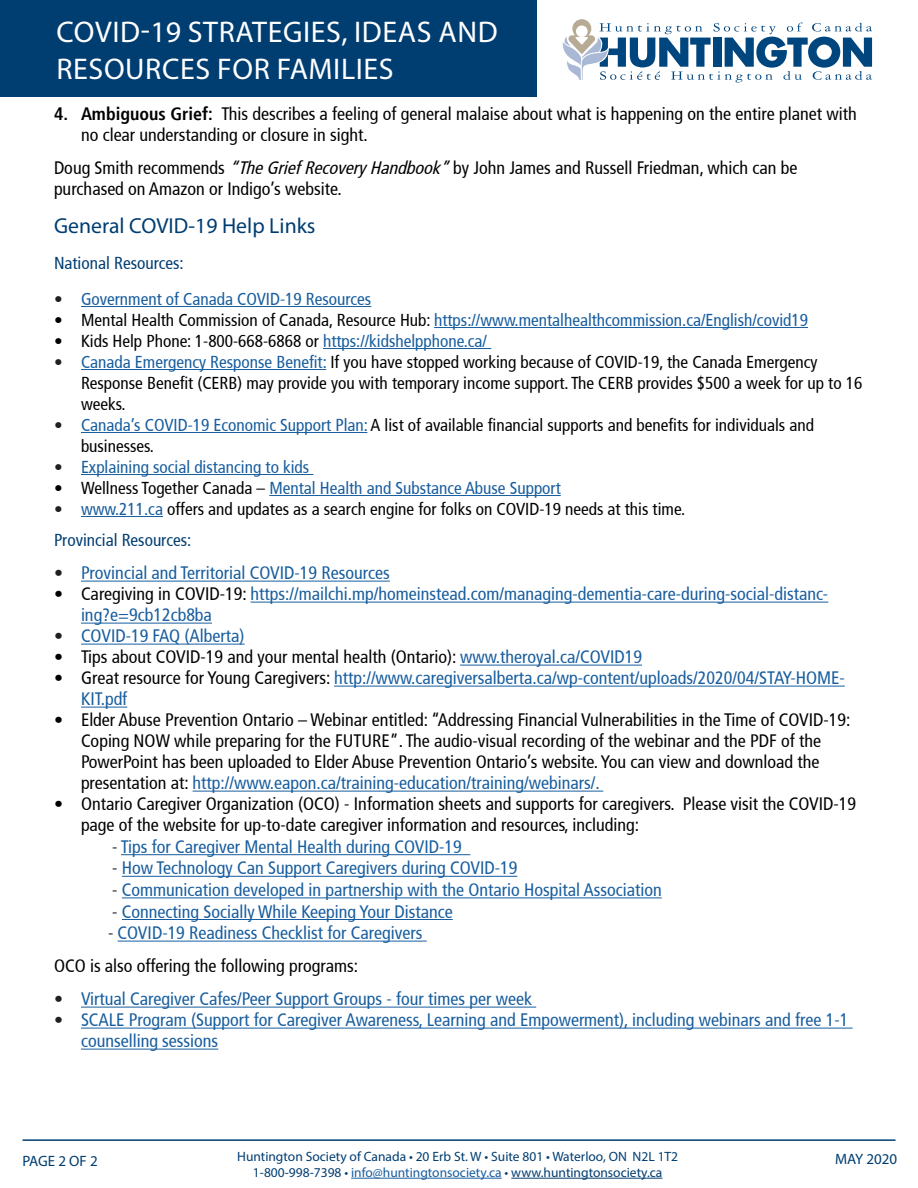
<style>
.page{position:relative;width:918px;height:1188px;background:#fff}
.page>*{position:absolute;margin:0;border:0;box-sizing:border-box;transform-origin:0 0}
.t1{font:30px/37.5px "Myriad Pro";letter-spacing:.02em;color:#fff}
.t2{font:21.75px "Myriad Pro";color:#003d71}
.t3{font:condensed 18px/21px "Frutiger";color:#000}
.Paragraph_Style_1{font:condensed 18px/21px "Frutiger";color:#175d9e}
.t4{font:condensed 17.25px/21px "Frutiger";color:#000}
.t5{font:condensed 17.25px "Frutiger";color:#175d9e}
.t6{font:condensed 17.25px "Frutiger";color:#003d71}
.t7{font:15px "Myriad Pro";color:#003d71}
.t8{font:13.5px "Myriad Pro";color:#003d71}
.s1{font-weight:700}
.s2{font-style:italic}
.s3{color:#231f20}
.s4{color:#000}
.s5{color:#175d9e}
</style>
<div class="page">
<div style="left:0;top:0;width:537px;height:96px;background:#003d71"></div>
<hr style="left:81px;top:306px;width:290px;height:1px;background:#175d9e">
<hr style="left:434px;top:327px;width:374px;height:1px;background:#175d9e">
<hr style="left:323px;top:348px;width:168px;height:1px;background:#175d9e">
<hr style="left:81px;top:369px;width:245px;height:1px;background:#175d9e">
<hr style="left:81px;top:432px;width:286px;height:1px;background:#175d9e">
<hr style="left:81px;top:474px;width:232px;height:1px;background:#175d9e">
<hr style="left:269px;top:495px;width:292px;height:1px;background:#175d9e">
<hr style="left:81px;top:516px;width:82px;height:1px;background:#175d9e">
<hr style="left:81px;top:581px;width:309px;height:1px;background:#175d9e">
<hr style="left:251px;top:602px;width:577px;height:1px;background:#175d9e">
<hr style="left:81px;top:623px;width:131px;height:1px;background:#175d9e">
<hr style="left:81px;top:644px;width:164px;height:1px;background:#175d9e">
<hr style="left:460px;top:665px;width:182px;height:1px;background:#175d9e">
<hr style="left:334px;top:686px;width:511px;height:1px;background:#175d9e">
<hr style="left:81px;top:707px;width:46px;height:1px;background:#175d9e">
<hr style="left:193px;top:791px;width:410px;height:1px;background:#175d9e">
<hr style="left:121px;top:854px;width:349px;height:1px;background:#175d9e">
<hr style="left:122px;top:876px;width:395px;height:1px;background:#175d9e">
<hr style="left:122px;top:897px;width:540px;height:1px;background:#175d9e">
<hr style="left:122px;top:919px;width:331px;height:1px;background:#175d9e">
<hr style="left:118px;top:941px;width:309px;height:1px;background:#175d9e">
<hr style="left:81px;top:1007px;width:455px;height:1px;background:#175d9e">
<hr style="left:81px;top:1028px;width:772px;height:1px;background:#175d9e">
<hr style="left:81px;top:1049px;width:137px;height:1px;background:#175d9e">
<hr style="left:351px;top:1178px;width:151px;height:1px;background:#175d9e">
<hr style="left:511px;top:1178px;width:151px;height:1px;background:#003d71">
<hr style="left:22px;top:1139px;width:874px;height:2px;background:#003d71">
<svg style="left:563px;top:19px;width:309px;height:63px"></svg>
<p class="t1" style="left:57px;top:12px;width:443px">COVID-19 STRATEGIES, IDEAS AND<br>RESOURCES FOR FAMILIES</p>
<p class="t3" style="left:81px;top:103px;width:777px;text-indent:-27px"><span class="s1">4. Ambiguous Grief:</span> This describes a feeling of general malaise about what is happening on the entire planet with no clear understanding or closure in sight.</p>
<p class="t3" style="left:54px;top:157px;width:745px">Doug Smith recommends <span class="s2">“TheGriefRecoveryHandbook”</span>by John James and Russell Friedman, which can be purchased on Amazon or Indigo’s website.</p>
<p class="t2" style="left:54px;top:212px;width:263px">General COVID-19 Help Links</p>
<p class="t6" style="left:54px;top:253px;width:131px">National Resources:</p>
<p class="t5" style="left:54px;top:289px;width:319px"><span class="s3">•</span> Government of Canada COVID-19 Resources</p>
<p class="t5" style="left:54px;top:310px;width:756px"><span class="s4">• Mental Health Commission of Canada, Resource Hub:</span> https://www.mentalhealthcommission.ca/English/covid19</p>
<p class="t4" style="left:54px;top:330px;width:435px">• Kids Help Phone: 1-800-668-6868 or <span class="s5">https://kidshelpphone.ca/</span></p>
<p class="t4" style="left:81px;top:351px;width:783px;text-indent:-27px"><span class="s3">•</span> <span class="s5">Canada Emergency Response Benefit:</span> If you have stopped working because of COVID-19, the Canada Emergency<br>Response Benefit (CERB) may provide you with temporary income support. The CERB provides $500 a week for up to 16 weeks.</p>
<p class="t4" style="left:81px;top:414px;width:735px;text-indent:-27px"><span class="s3">•</span> <span class="s5">Canada’s COVID-19 Economic Support Plan:</span> A list of available financial supports and benefits for individuals and businesses.</p>
<p class="t5" style="left:54px;top:457px;width:257px"><span class="s3">•</span> Explaining social distancing to kids</p>
<p class="t5" style="left:54px;top:478px;width:508px"><span class="s4">• Wellness Together Canada –</span> Mental Health and Substance Abuse Support</p>
<p class="t4" style="left:54px;top:498px;width:633px"><span class="s3">•</span> <span class="s5">www.211.ca</span> offers and updates as a search engine for folks on COVID-19 needs at this time.</p>
<p class="t6" style="left:54px;top:530px;width:139px">Provincial Resources:</p>
<p class="Paragraph_Style_1" style="left:54px;top:563px;width:337px"><span class="s3">•</span> Provincial and Territorial COVID-19 Resources</p>
<p class="Paragraph_Style_1" style="left:81px;top:584px;width:749px;text-indent:-27px"><span class="s4">• Caregiving in COVID-19:</span> https://mailchi.mp/homeinstead.com/managing-dementia-care-during-social-distanc&shy;ing?e=9cb12cb8ba</p>
<p class="Paragraph_Style_1" style="left:54px;top:626px;width:192px"><span class="s3">•</span> COVID-19 FAQ (Alberta)</p>
<p class="t3" style="left:54px;top:647px;width:590px">• Tips about COVID-19 and your mental health (Ontario): <span class="s5">www.theroyal.ca/COVID19</span></p>
<p class="Paragraph_Style_1" style="left:81px;top:668px;width:765px;text-indent:-27px"><span class="s4">• Great resource for Young Caregivers:</span> http://www.caregiversalberta.ca/wp-content/uploads/2020/04/STAY-HOME-<br>KIT.pdf</p>
<p class="t3" style="left:81px;top:710px;width:771px;text-indent:-27px">• Elder Abuse Prevention Ontario – Webinar entitled: “Addressing Financial Vulnerabilities in the Time of COVID-19:<br>Coping NOW while preparing for the FUTURE”. The audio-visual recording of the webinar and the PDF of the PowerPoint has been uploaded to Elder Abuse Prevention Ontario’s website. You can view and download the presentation at: <span class="s5">http://www.eapon.ca/training-education/training/webinars/.</span></p>
<p class="t3" style="left:81px;top:794px;width:777px;text-indent:-27px">• Ontario Caregiver Organization (OCO) - Information sheets and supports for caregivers. Please visit the COVID-19 page of the website for up-to-date caregiver information and resources, including:</p>
<p class="Paragraph_Style_1" style="left:112px;top:836px;width:351px"><span class="s3">-</span> Tips for Caregiver Mental Health during COVID-19</p>
<p class="Paragraph_Style_1" style="left:112px;top:858px;width:407px"><span class="s3">-</span> How Technology Can Support Caregivers during COVID-19</p>
<p class="Paragraph_Style_1" style="left:112px;top:879px;width:551px"><span class="s3">-</span> Communication developed in partnership with the Ontario Hospital Association</p>
<p class="Paragraph_Style_1" style="left:112px;top:901px;width:342px"><span class="s3">-</span> Connecting Socially While Keeping Your Distance</p>
<p class="Paragraph_Style_1" style="left:108px;top:923px;width:316px"><span class="s3">-</span> COVID-19 Readiness Checklist for Caregivers</p>
<p class="t3" style="left:54px;top:956px;width:306px">OCO is also offering the following programs:</p>
<p class="Paragraph_Style_1" style="left:54px;top:989px;width:479px"><span class="s3">•</span> Virtual Caregiver Cafes/Peer Support Groups - four times per week</p>
<p class="Paragraph_Style_1" style="left:81px;top:1010px;width:769px;text-indent:-27px"><span class="s3">•</span> SCALE Program (Support for Caregiver Awareness, Learning and Empowerment), including webinars and free 1-1 counselling sessions</p>
<p class="t8" style="left:237px;top:1148px;width:443px">Huntington Society of Canada • 20 Erb St. W • Suite 801 • Waterloo, ON N2L 1T2</p>
<p class="t8" style="left:253px;top:1164px;width:411px">1-800-998-7398 • <span class="s5">info@huntingtonsociety.ca</span> • www.huntingtonsociety.ca</p>
<p class="t7" style="left:22px;top:1152px;width:77px">PAGE 2 OF 2</p>
<p class="t7" style="left:835px;top:1150px;width:63px">MAY 2020</p>
</div>
